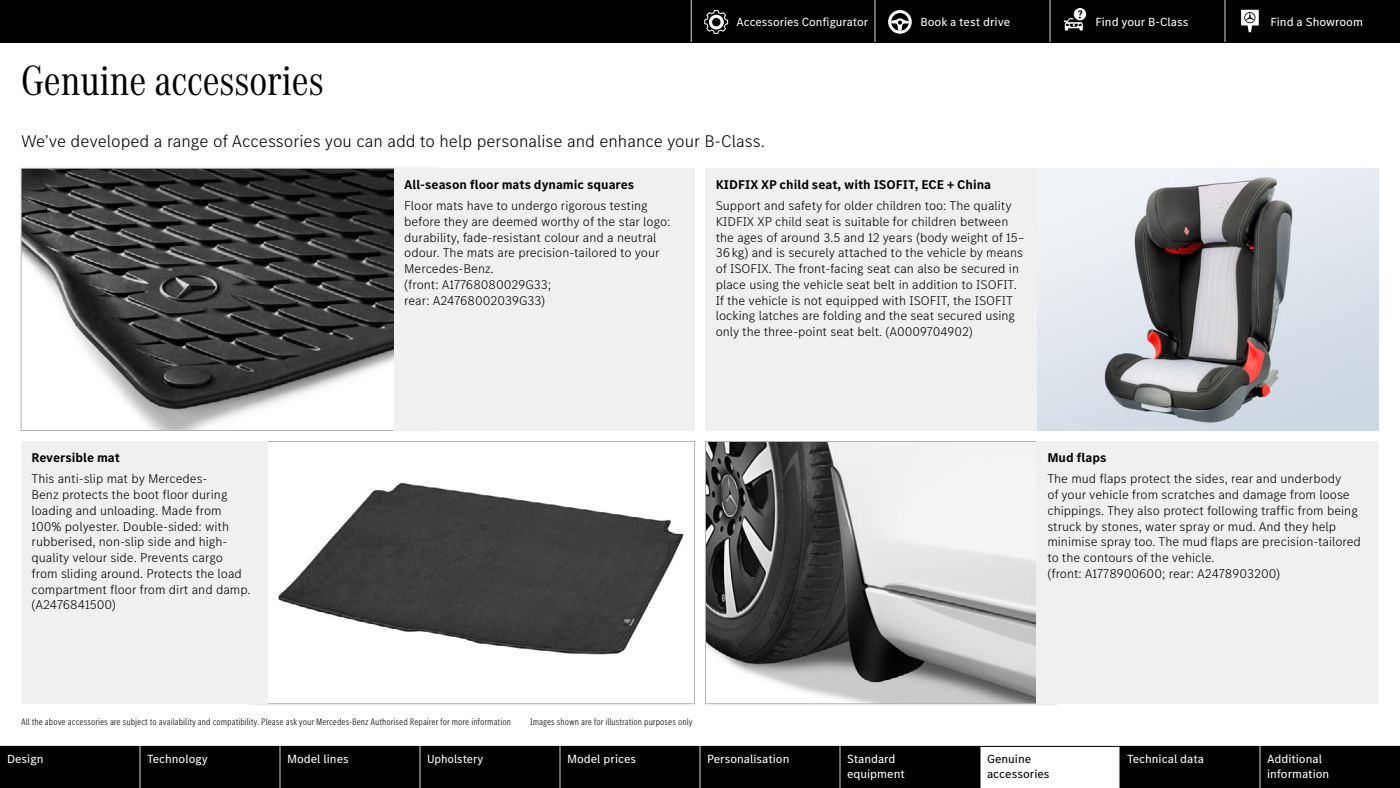
<style>
.page{position:relative;width:1400px;height:788px;background:#fff}
.page>*{position:absolute;margin:0;border:0;box-sizing:border-box;transform-origin:0 0}
.t1{font:43.75px "MB Corpo A Title Cond";color:#000}
.t2{font:300 17.5px "MB Corpo S Text";color:#000}
.t3{font:300 13.12px/15.8px "MB Corpo S Text";color:#000}
.t4{font:700 13.12px "MB Corpo S Text";color:#000}
.t5{font:12.25px/14.7px "MB Corpo S Text";color:#fff}
.t6{font:12.25px/14.7px "MB Corpo S Text";color:#000}
.t7{font:12.25px "MB Corpo S Text";color:#fff;scale:.96 1}
.t8{font:300 condensed 9.62px "MB Corpo S Text";color:#000}
</style>
<div class="page">
<img style="left:1037px;top:168px;width:342px;height:262px">
<img style="left:23px;top:170px;width:371px;height:258px">
<img style="left:707px;top:443px;width:330px;height:259px">
<img style="left:267px;top:443px;width:417px;height:259px">
<div style="left:705px;top:168px;width:332px;height:262px;background:#f0f0f0"></div>
<div style="left:394px;top:168px;width:301px;height:262px;background:#f0f0f0"></div>
<div style="left:1037px;top:441px;width:342px;height:263px;background:#f0f0f0"></div>
<div style="left:21px;top:441px;width:246px;height:263px;background:#f0f0f0"></div>
<div style="left:0;top:0;width:1400px;height:42px;background:#000"></div>
<svg style="left:691px;top:0;width:568px;height:42px"></svg>
<svg style="left:0;top:746px;width:1400px;height:42px;background:#191919"></svg>
<hr style="left:1260px;top:746px;width:1px;height:42px;background:#d8d8d8">
<hr style="left:140px;top:746px;width:1px;height:42px;background:#d8d8d8">
<hr style="left:280px;top:746px;width:1px;height:42px;background:#d8d8d8">
<hr style="left:420px;top:746px;width:1px;height:42px;background:#d8d8d8">
<hr style="left:560px;top:746px;width:1px;height:42px;background:#d8d8d8">
<hr style="left:700px;top:746px;width:1px;height:42px;background:#d8d8d8">
<hr style="left:840px;top:746px;width:1px;height:42px;background:#d8d8d8">
<hr style="left:980px;top:746px;width:1px;height:42px;background:#000">
<hr style="left:1120px;top:746px;width:1px;height:42px;background:#000">
<p class="t5" style="left:736px;top:14px;width:133px">Accessories Configurator</p>
<p class="t5" style="left:920px;top:14px;width:91px">Book a test drive</p>
<p class="t5" style="left:1096px;top:14px;width:95px">Find your B-Class</p>
<p class="t5" style="left:1271px;top:14px;width:94px">Find a Showroom</p>
<h1 class="t1" style="left:21px;top:51px;width:304px">Genuine accessories</h1>
<h2 class="t2" style="left:21px;top:130px;width:745px">We’ve developed a range of Accessories you can add to help personalise and enhance your B-Class.</h2>
<p class="t4" style="left:404px;top:176px;width:231px">All-season floor mats dynamic squares</p>
<p class="t3" style="left:404px;top:197px;width:268px">Floor mats have to undergo rigorous testing before they are deemed worthy of the star logo: durability, fade-resistant colour and a neutral odour. The mats are precision-tailored to your Mercedes-Benz.<br>(front: A17768080029G33;<br>rear: A24768002039G33)</p>
<p class="t4" style="left:716px;top:176px;width:277px">KIDFIX XP child seat, with ISOFIT, ECE + China</p>
<p class="t3" style="left:716px;top:197px;width:310px">Support and safety for older children too: The quality KIDFIX XP child seat is suitable for children between the ages of around 3.5 and 12 years (body weight of 15– 36 kg) and is securely attached to the vehicle by means of ISOFIX. The front-facing seat can also be secured in place using the vehicle seat belt in addition to ISOFIT.<br>If the vehicle is not equipped with ISOFIT, the ISOFIT locking latches are folding and the seat secured using only the three-point seat belt. (A0009704902)</p>
<p class="t4" style="left:32px;top:449px;width:90px">Reversible mat</p>
<p class="t3" style="left:32px;top:470px;width:221px">This anti-slip mat by Mercedes-<br>Benz protects the boot floor during loading and unloading. Made from 100% polyester. Double-sided: with rubberised, non-slip side and high&shy;quality velour side. Prevents cargo from sliding around. Protects the load compartment floor from dirt and damp. (A2476841500)</p>
<p class="t8" style="left:21px;top:715px;width:491px">All the above accessories are subject to availability and compatibility. Please ask your Mercedes-Benz Authorised Repairer for more information</p>
<p class="t8" style="left:530px;top:715px;width:164px">Images shown are for illustration purposes only</p>
<p class="t4" style="left:1047px;top:449px;width:61px">Mud flaps</p>
<p class="t3" style="left:1047px;top:470px;width:315px">The mud flaps protect the sides, rear and underbody<br>of your vehicle from scratches and damage from loose chippings. They also protect following traffic from being struck by stones, water spray or mud. And they help minimise spray too. The mud flaps are precision-tailored to the contours of the vehicle.<br>(front: A1778900600; rear: A2478903200)</p>
<p class="t5" style="left:7px;top:751px;width:38px">Design</p>
<p class="t5" style="left:147px;top:751px;width:62px">Technology</p>
<p class="t5" style="left:287px;top:751px;width:63px">Model lines</p>
<p class="t7" style="left:427px;top:750px;width:60px">Upholstery</p>
<p class="t5" style="left:567px;top:751px;width:71px">Model prices</p>
<p class="t5" style="left:707px;top:751px;width:84px">Personalisation</p>
<p class="t5" style="left:847px;top:751px;width:59px">Standard equipment</p>
<p class="t6" style="left:987px;top:751px;width:64px">Genuine accessories</p>
<p class="t5" style="left:1127px;top:751px;width:79px">Technical data</p>
<p class="t5" style="left:1267px;top:751px;width:64px">Additional information</p>
</div>
